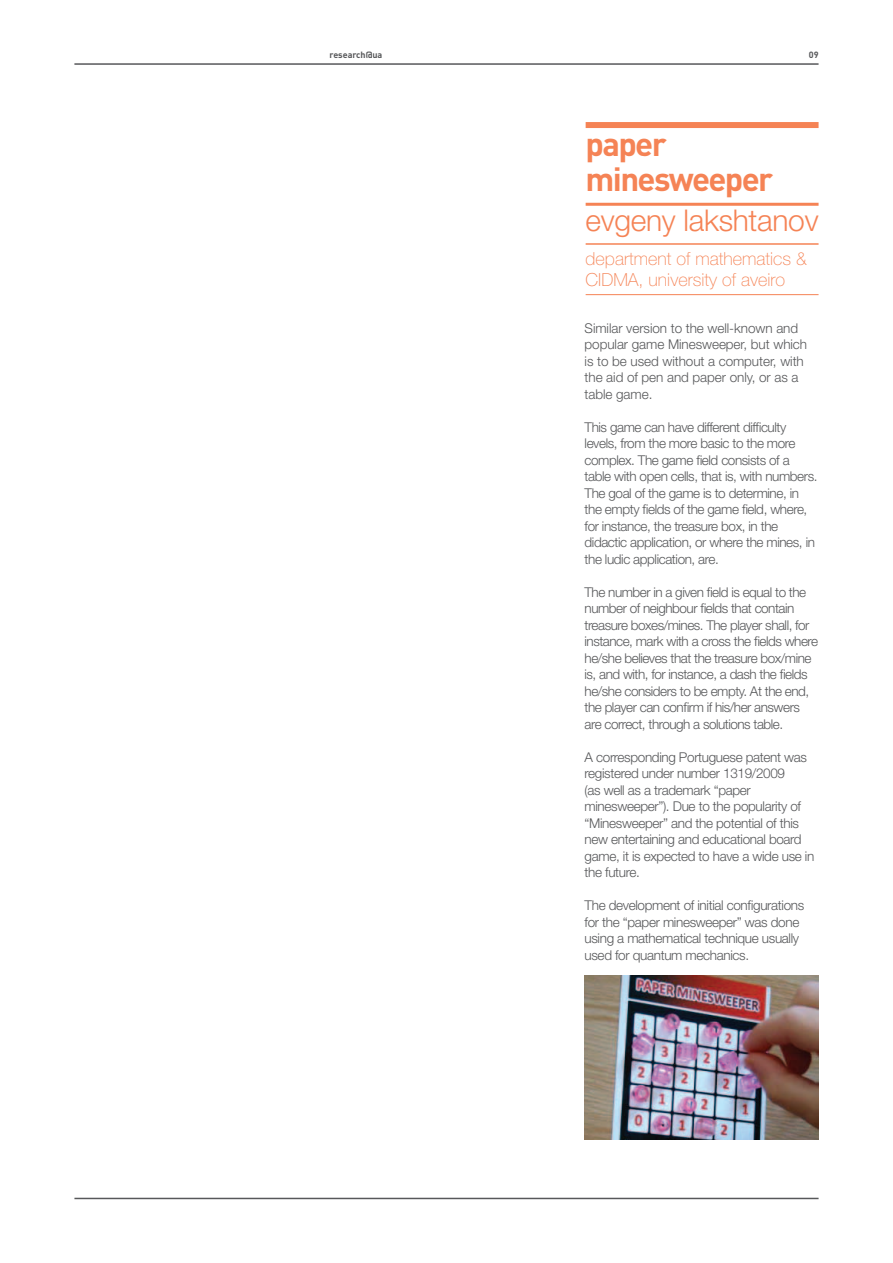
<style>
.page{position:relative;width:893px;height:1263px;background:#fff}
.page>*{position:absolute;margin:0;border:0;box-sizing:border-box;transform-origin:0 0}
.t1{font:700 33px/34.5px "DIN";letter-spacing:-.05em;color:#f58355}
.t2{font:300 30px "Helvetica Neue LT Std";letter-spacing:-.01em;color:#f58355}
.t3{font:100 18px "Helvetica Neue LT Std";color:#f58355}
.t4{font:300 13.5px/16.5px "Helvetica Neue LT Std";letter-spacing:-.03em;color:#57585a}
.t5{font:300 13.5px/16.5px "Helvetica Neue LT Std";letter-spacing:-.005em;color:#57585a}
.t6{font:700 9px "DIN";color:#57585a}
</style>
<div class="page">
<hr style="left:74px;top:63px;width:744px;height:2px;background:#57585a">
<hr style="left:74px;top:1198px;width:745px;height:1px;background:#57585a">
<div style="left:586px;top:122px;width:232px;height:6px;background:#f58355"></div>
<hr style="left:586px;top:203px;width:232px;height:3px;background:#f58355">
<hr style="left:586px;top:243px;width:232px;height:2px;background:#f58355">
<hr style="left:586px;top:294px;width:232px;height:1px;background:#f58355">
<img style="left:585px;top:976px;width:233px;height:164px">
<p class="t6" style="left:330px;top:49px;width:54px">research@ua</p>
<p class="t6" style="left:809px;top:49px;width:11px">09</p>
<p class="t1" style="left:586px;top:126px;width:189px">paper minesweeper</p>
<p class="t2" style="left:586px;top:202px;width:234px">evgeny lakshtanov</p>
<p class="t3" style="left:586px;top:248px;width:223px">department of mathematics &amp;</p>
<p class="t3" style="left:586px;top:269px;width:201px">CIDMA, university of aveiro</p>
<p class="t5" style="left:585px;top:320px;width:224px">Similar version to the well-known and popular game Minesweeper, but which is to be used without a computer, with the aid of pen and paper only, or as a table game.</p>
<p class="t4" style="left:585px;top:419px;width:234px">This game can have different difficulty levels, from the more basic to the more complex. The game field consists of a table with open cells, that is, with numbers.<br>The goal of the game is to determine, in the empty fields of the game field, where, for instance, the treasure box, in the didactic application, or where the mines, in the ludic application, are.</p>
<p class="t4" style="left:585px;top:584px;width:235px">The number in a given field is equal to the number of neighbour fields that contain treasure boxes/mines. The player shall, for instance, mark with a cross the fields where he/she believes that the treasure box/mine is, and with, for instance, a dash the fields he/she considers to be empty. At the end, the player can confirm if his/her answers are correct, through a solutions table.</p>
<p class="t4" style="left:585px;top:749px;width:231px">A corresponding Portuguese patent was registered under number 1319/2009<br>(as well as a trademark “paper minesweeper”). Due to the popularity of “Minesweeper” and the potential of this new entertaining and educational board game, it is expected to have a wide use in the future.</p>
<p class="t4" style="left:585px;top:897px;width:221px">The development of initial configurations for the “paper minesweeper” was done using a mathematical technique usually used for quantum mechanics.</p>
</div>
